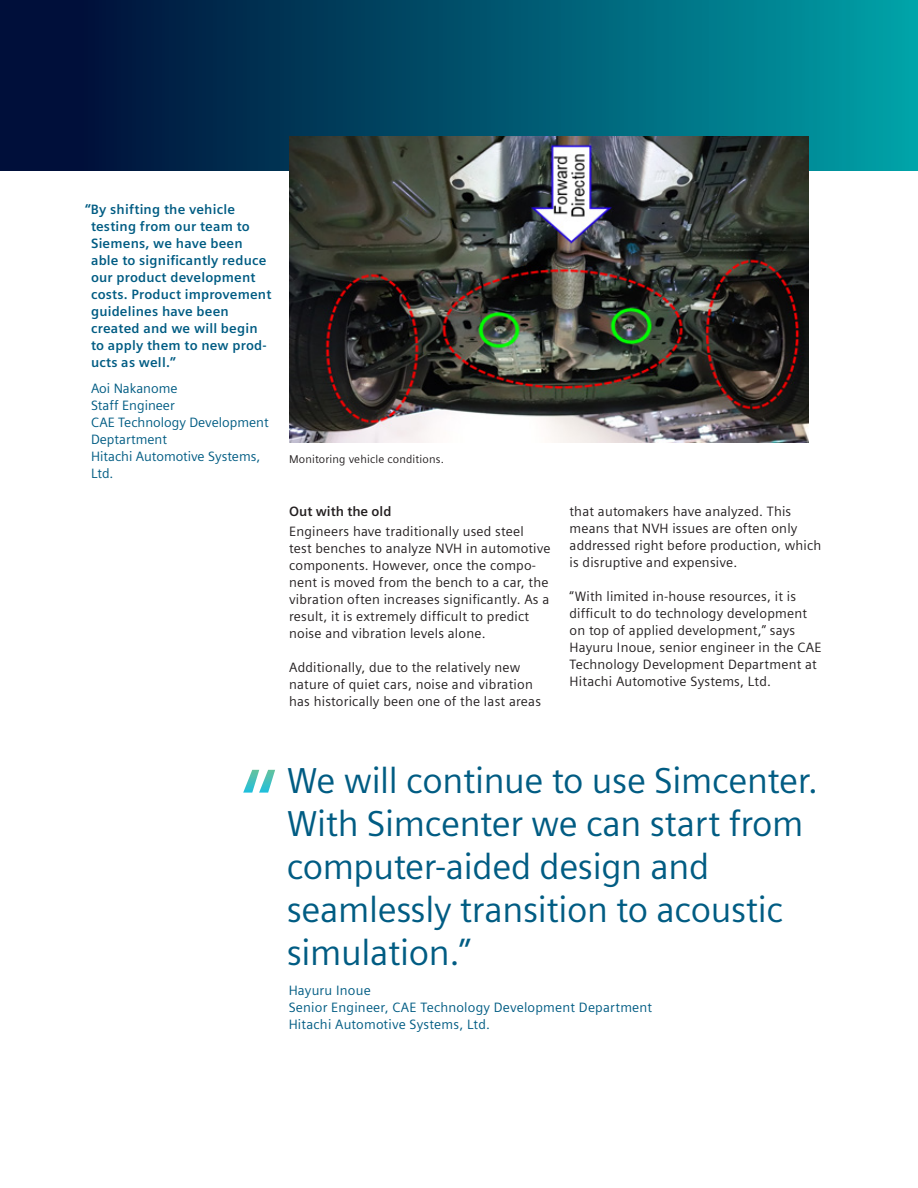
<style>
.page{position:relative;width:918px;height:1188px;background:#fff}
.page>*{position:absolute;margin:0;border:0;box-sizing:border-box;transform-origin:0 0}
.Large_Quote_Blue{font:36px/43.2px "Siemens Sans";letter-spacing:-.01em;color:#015c83}
.Body_Text{font:13.5px/17px "Siemens Sans";letter-spacing:.015em;color:#231f20}
.Quotes{font:700 13.5px/17px "Siemens Sans";letter-spacing:.015em;color:#015c83}
.Large_Quote_Credit_B{font:13.5px/17px "Siemens Sans";letter-spacing:.015em;color:#015c83}
.Quotes_credit{font:13.5px/17px "Siemens Sans";color:#015c83}
.Body_Subhead{font:700 13.5px "Siemens Sans";color:#231f20}
.Caption_7_5pt_3_75mm{font:11.25px "Siemens Sans";letter-spacing:.015em;color:#231f20}
</style>
<div class="page">
<div style="left:0;top:0;width:918px;height:170px;background:linear-gradient(to right,#000430,#009fa6)"></div>
<svg style="left:243px;top:770px;width:32px;height:23px"></svg>
<img style="left:289px;top:136px;width:519px;height:306px">
<p class="Quotes" style="left:91px;top:201px;width:182px;text-indent:-6px">“By shifting the vehicle testing from our team to<br>Siemens, we have been able to significantly reduce our product development costs. Product improvement guidelines have been created and we will begin to apply them to new prod&shy;ucts as well.”</p>
<p class="Quotes_credit" style="left:91px;top:380px;width:179px">Aoi Nakanome<br>Staff Engineer<br>CAE Technology Development<br>Deptartment<br>Hitachi Automotive Systems,<br>Ltd.</p>
<p class="Caption_7_5pt_3_75mm" style="left:289px;top:453px;width:156px">Monitoring vehicle conditions.</p>
<p class="Body_Subhead" style="left:289px;top:504px;width:104px">Out with the old</p>
<p class="Body_Text" style="left:289px;top:522px;width:263px">Engineers have traditionally used steel<br>test benches to analyze NVH in automotive components. However, once the compo&shy;nent is moved from the bench to a car, the vibration often increases significantly. As a result, it is extremely difficult to predict noise and vibration levels alone.</p>
<p class="Body_Text" style="left:289px;top:659px;width:253px">Additionally, due to the relatively new nature of quiet cars, noise and vibration has historically been one of the last areas</p>
<p class="Body_Text" style="left:570px;top:503px;width:253px">that automakers have analyzed. This means that NVH issues are often only addressed right before production, which is disruptive and expensive.</p>
<p class="Body_Text" style="left:570px;top:588px;width:254px">“With limited in-house resources, it is difficult to do technology development on top of applied development,” says Hayuru Inoue, senior engineer in the CAE Technology Development Department at Hitachi Automotive Systems, Ltd.</p>
<p class="Large_Quote_Blue" style="left:287px;top:759px;width:533px">We will continue to use Simcenter.<br>With Simcenter we can start from computer-aided design and seamlessly transition to acoustic simulation.”</p>
<p class="Large_Quote_Credit_B" style="left:289px;top:982px;width:365px">Hayuru Inoue<br>Senior Engineer, CAE Technology Development Department<br>Hitachi Automotive Systems, Ltd.</p>
</div>
